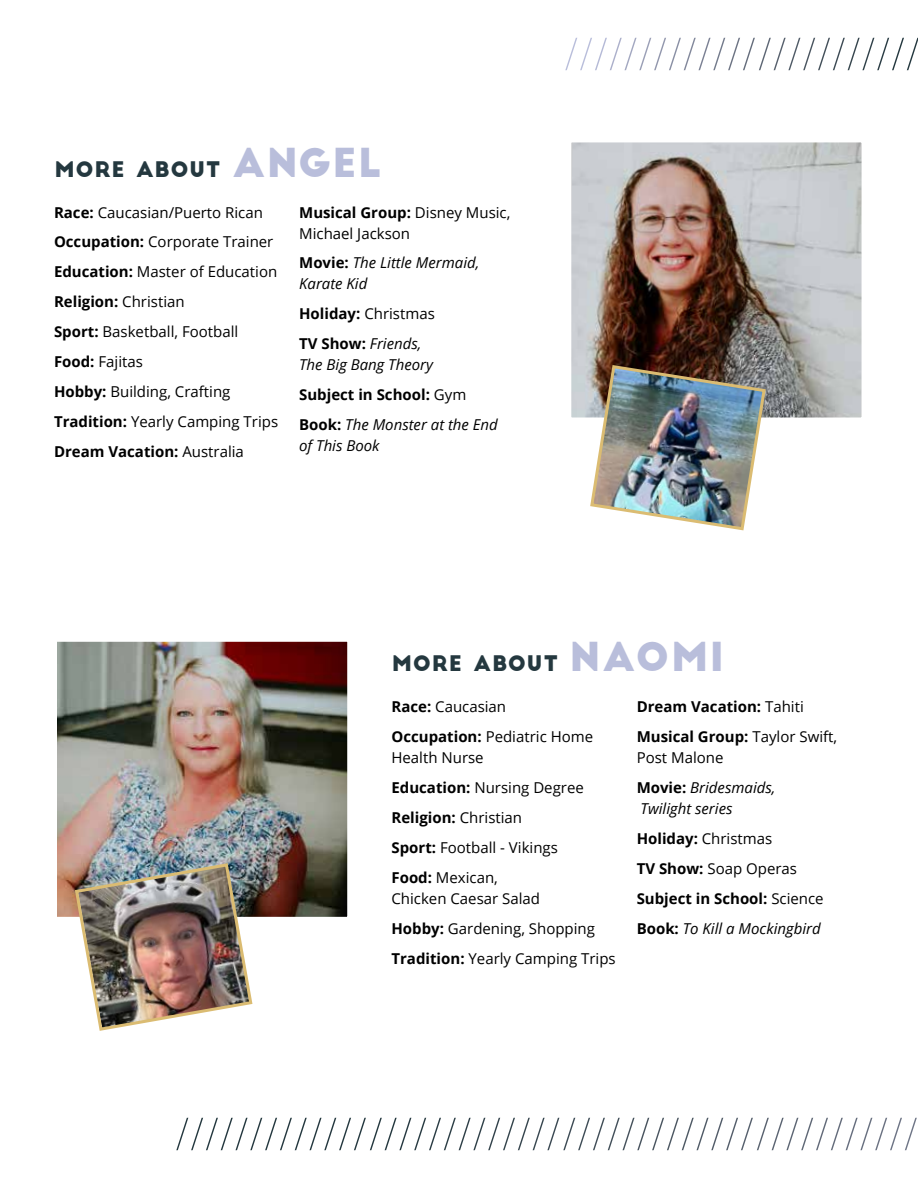
<style>
.page{position:relative;width:918px;height:1188px;background:#fff}
.page>*{position:absolute;margin:0;border:0;box-sizing:border-box;transform-origin:0 0}
.t1{font:21px "Big John";letter-spacing:.05em;color:#24383f}
.t2{font:15px/29.8px "Open Sans";color:#000}
.t3{font:700 15px/29.8px "Open Sans";color:#000}
.t4{font:italic 15px/29.8px "Open Sans";color:#000}
.s1{font-size:39px;color:#b9bedb}
.s2{font-weight:700}
.s3{font-weight:700;font-style:normal}
.s4{font-weight:400}
.s5{font-weight:400;font-style:italic}
.s6{font-style:normal}
</style>
<div class="page">
<hr style="left:917px;top:390px;width:1px;height:798px;background:#24383f">
<svg style="left:565px;top:37px;width:352px;height:34px"></svg>
<hr style="left:917px;top:0;width:1px;height:390px;background:#c7c8ca">
<img style="left:572px;top:143px;width:289px;height:273px">
<div style="left:568px;top:139px;width:297px;height:281px;border:3px solid #fff"></div>
<img style="left:58px;top:643px;width:288px;height:273px">
<div style="left:54px;top:639px;width:296px;height:281px;border:3px solid #fff"></div>
<img style="left:588px;top:363px;width:179px;height:168px">
<img style="left:73px;top:861px;width:181px;height:170px">
<svg style="left:176px;top:1116px;width:742px;height:36px"></svg>
<h1 class="t1" style="left:55px;top:160px;width:329px">MORE ABOUT <span class="s1">ANGEL</span></h1>
<p class="t2" style="left:54px;top:197px;width:226px"><span class="s2">Race:</span> Caucasian/Puerto Rican<br><span class="s2">Occupation:</span> Corporate Trainer<br><span class="s2">Education:</span> Master of Education<br><span class="s2">Religion:</span> Christian<br><span class="s2">Sport:</span> Basketball, Football<br><span class="s2">Food:</span> Fajitas<br><span class="s2">Hobby:</span> Building, Crafting<br><span class="s2">Tradition:</span> Yearly Camping Trips<br><span class="s2">Dream Vacation:</span> Australia</p>
<p class="t2" style="left:299px;top:201px;width:213px;line-height:21px"><span class="s2">Musical Group:</span> Disney Music,<br>Michael Jackson</p>
<p class="t4" style="left:299px;top:252px;width:182px;line-height:21px"><span class="s3">Movie:</span> The Little Mermaid,<br>Karate Kid</p>
<p class="t3" style="left:299px;top:299px;width:137px">Holiday: <span class="s4">Christmas<br></span>TV Show: <span class="s5">Friends,</span></p>
<p class="t4" style="left:299px;top:350px;width:200px">The Big Bang Theory<br><span class="s3">Subject in School:</span> <span class="s6">Gym<br></span><span class="s3">Book:</span> The Monster at the End</p>
<p class="t4" style="left:299px;top:430px;width:82px">of This Book</p>
<h1 class="t1" style="left:392px;top:654px;width:333px">MORE ABOUT <span class="s1">NAOMI</span></h1>
<p class="t2" style="left:392px;top:692px;width:203px"><span class="s2">Race:</span> Caucasian<br><span class="s2">Occupation:</span> Pediatric Home</p>
<p class="t2" style="left:392px;top:743px;width:194px">Health Nurse<br><span class="s2">Education:</span> Nursing Degree<br><span class="s2">Religion:</span> Christian<br><span class="s2">Sport:</span> Football - Vikings<br><span class="s2">Food:</span> Mexican,</p>
<p class="t2" style="left:392px;top:883px;width:226px">Chicken Caesar Salad<br><span class="s2">Hobby:</span> Gardening, Shopping<br><span class="s2">Tradition:</span> Yearly Camping Trips</p>
<p class="t3" style="left:637px;top:692px;width:202px">Dream Vacation: <span class="s4">Tahiti<br></span>Musical Group: <span class="s4">Taylor Swift,</span></p>
<p class="t4" style="left:637px;top:743px;width:140px"><span class="s6">Post Malone<br></span><span class="s3">Movie:</span> Bridesmaids,</p>
<p class="t3" style="left:637px;top:793px;width:189px"><span class="s5">Twilight series<br></span>Holiday: <span class="s4">Christmas<br></span>TV Show: <span class="s4">Soap Operas<br></span>Subject in School: <span class="s4">Science<br></span>Book: <span class="s5">To Kill a Mockingbird</span></p>
</div>
